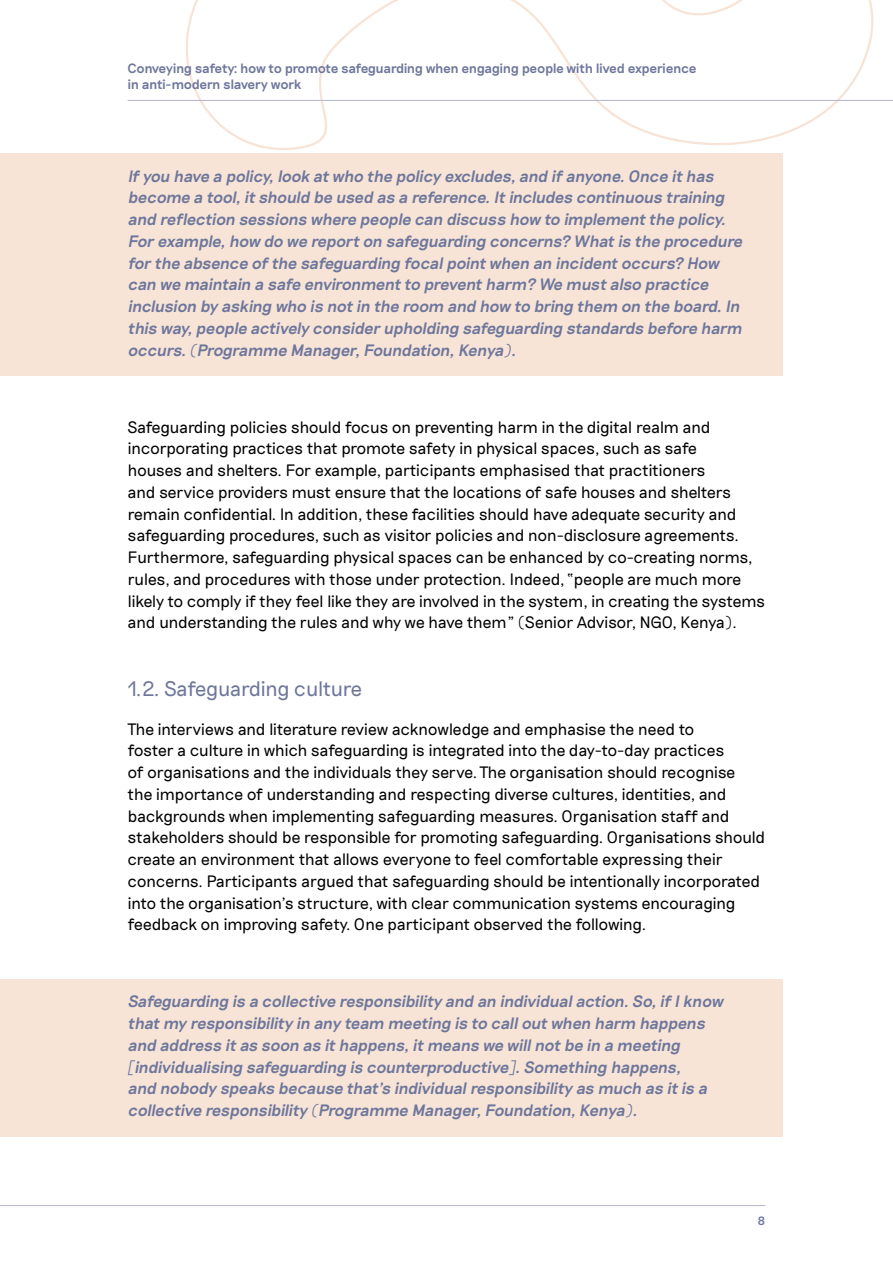
<style>
.page{position:relative;width:893px;height:1263px;background:#fff}
.page>*{position:absolute;margin:0;border:0;box-sizing:border-box;transform-origin:0 0}
.t1{font:300 21px "Riposte";letter-spacing:-.045em;color:#6d769b}
.t2{font:300 16.5px/21.8px "Riposte";letter-spacing:-.04em;color:#000}
.t3{font:italic 500 16.5px/21.8px "Riposte";color:#6d769b}
.t4{font:500 13.5px/16.2px "Riposte";letter-spacing:-.035em;color:#6d769b}
.t5{font:500 12px "Riposte";color:#6d769b}
</style>
<div class="page">
<svg style="left:185px;top:0;width:689px;height:163px"></svg>
<hr style="left:128px;top:100px;width:765px;height:1px;background:#b6b6cb">
<hr style="left:0;top:1205px;width:765px;height:1px;background:#b6b6cb">
<div style="left:0;top:153px;width:782px;height:223px;background:#f7e4d7"></div>
<div style="left:0;top:979px;width:782px;height:157px;background:#f7e4d7"></div>
<p class="t4" style="left:128px;top:61px;width:570px">Conveying safety: how to promote safeguarding when engaging people with lived experience in anti-modern slavery work</p>
<p class="t3" style="left:128px;top:166px;width:620px">If you have a policy,look at who the policy excludes,and if anyone.Once it has become a tool,it should be used as a reference.It includes continuous training and reflection sessions where people can discuss how to implement the policy.<br>For example,how do we report on safeguarding concerns? What is the procedure for the absence of the safeguarding focalpoint when an incident occurs? How can we maintain a safe environment to prevent harm? We must also practice inclusion by asking who is not in the room and how to bring them on the board.In this way,people actively consider upholding safeguarding standards before harm occurs.(Programme Manager,Foundation,Kenya).</p>
<p class="t2" style="left:128px;top:416px;width:639px">Safeguarding policies should focus on preventing harm in the digital realm and incorporating practices that promote safety in physical spaces, such as safe<br>houses and shelters. For example, participants emphasised that practitioners<br>and service providers must ensure that the locations of safe houses and shelters remain confidential. In addition, these facilities should have adequate security and safeguarding procedures, such as visitor policies and non-disclosure agreements.<br>Furthermore, safeguarding physical spaces can be enhanced by co-creating norms, rules, and procedures with those under protection. Indeed, “people are much more likely to comply if they feel like they are involved in the system, in creating the systems and understanding the rules and why we have them” (Senior Advisor, NGO, Kenya).</p>
<h3 class="t1" style="left:128px;top:676px;width:236px">1.2. Safeguarding culture</h3>
<p class="t2" style="left:128px;top:718px;width:639px">The interviews and literature review acknowledge and emphasise the need to<br>foster a culture in which safeguarding is integrated into the day-to-day practices<br>of organisations and the individuals they serve. The organisation should recognise<br>the importance of understanding and respecting diverse cultures, identities, and backgrounds when implementing safeguarding measures. Organisation staff and stakeholders should be responsible for promoting safeguarding. Organisations should create an environment that allows everyone to feel comfortable expressing their concerns. Participants argued that safeguarding should be intentionally incorporated into the organisation’s structure, with clear communication systems encouraging feedback on improving safety. One participant observed the following.</p>
<p class="t3" style="left:128px;top:991px;width:601px">Safeguarding is a collective responsibility and an individualaction.So,if Iknow that my responsibility in any team meeting is to callout when harm happens and address it as soon as it happens,it means we willnot be in a meeting [individualising safeguarding is counterproductive].Something happens,<br>and nobody speaks because that’s individualresponsibility as much as it is a collective responsibility (Programme Manager,Foundation,Kenya).</p>
<p class="t5" style="left:757px;top:1213px;width:10px">8</p>
</div>
